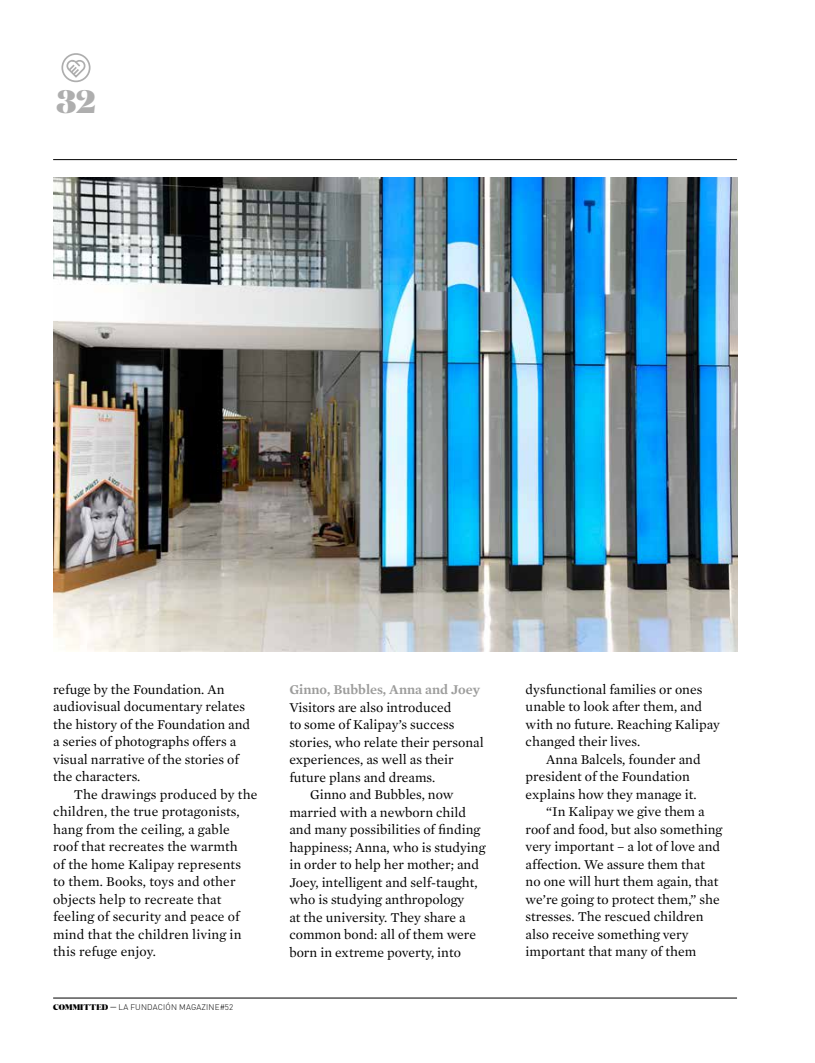
<style>
.page{position:relative;width:815px;height:1063px;background:#fff}
.page>*{position:absolute;margin:0;border:0;box-sizing:border-box;transform-origin:0 0}
.t1{font:900 32.5px "Domaine Display";color:#aeaeae}
.t2{font:13.75px/17.5px "Mercury Text G1";color:#000}
.t3{font:600 13.75px "Mercury Text G1";color:#9d9d9c}
.t4{font:300 8.12px "DIN Pro";letter-spacing:.02em;color:#000}
.t5{font:900 8.12px "Domaine Display";color:#000}
.s1{font-family:"Domaine Display";font-weight:900}
</style>
<div class="page">
<hr style="left:53px;top:159px;width:684px;height:1px;background:#000">
<svg style="left:62px;top:54px;width:28px;height:27px"></svg>
<svg style="left:66px;top:58px;width:22px;height:23px"></svg>
<div style="left:61px;top:53px;width:30px;height:29px;border:2px solid #aeaeae;border-radius:50%"></div>
<hr style="left:53px;top:998px;width:684px;height:1px;background:#000">
<img style="left:53px;top:177px;width:684px;height:475px">
<h1 class="t1" style="left:56px;top:80px;width:41px">32</h1>
<p class="t2" style="left:53px;top:681px;width:199px">refuge by the Foundation. An audiovisual documentary relates the history of the Foundation and a series of photographs offers a visual narrative of the stories of the characters.</p>
<p class="t2" style="left:53px;top:786px;width:206px;text-indent:21px">The drawings produced by the children, the true protagonists, hang from the ceiling, a gable roof that recreates the warmth<br>of the home Kalipay represents<br>to them. Books, toys and other objects help to recreate that feeling of security and peace of mind that the children living in this refuge enjoy.</p>
<p class="t5" style="left:53px;top:1001px;width:8px">COMMITTE</p>
<p class="t4" style="left:102px;top:1001px;width:133px"><span class="s1">D —</span> LA FUNDACIÓN MAGAZINE#52</p>
<p class="t3" style="left:289px;top:682px;width:192px">Ginno, Bubbles, Anna and Joey</p>
<p class="t2" style="left:289px;top:699px;width:164px">Visitors are also introduced</p>
<p class="t2" style="left:289px;top:716px;width:167px">to some of Kalipay’s success</p>
<p class="t2" style="left:289px;top:734px;width:196px">stories, who relate their personal</p>
<p class="t2" style="left:289px;top:751px;width:166px">experiences, as well as their</p>
<p class="t2" style="left:289px;top:769px;width:147px">future plans and dreams.</p>
<p class="t2" style="left:310px;top:786px;width:145px">Ginno and Bubbles, now</p>
<p class="t2" style="left:289px;top:804px;width:178px">married with a newborn child</p>
<p class="t2" style="left:289px;top:821px;width:192px">and many possibilities of finding</p>
<p class="t2" style="left:289px;top:839px;width:198px">happiness; Anna, who is studying</p>
<p class="t2" style="left:289px;top:856px;width:191px">in order to help her mother; and</p>
<p class="t2" style="left:289px;top:874px;width:190px">Joey, intelligent and self-taught,</p>
<p class="t2" style="left:289px;top:891px;width:177px">who is studying anthropology</p>
<p class="t2" style="left:289px;top:909px;width:178px">at the university. They share a</p>
<p class="t2" style="left:289px;top:926px;width:188px">common bond: all of them were</p>
<p class="t2" style="left:289px;top:944px;width:173px">born in extreme poverty, into</p>
<p class="t2" style="left:526px;top:681px;width:196px">dysfunctional families or ones unable to look after them, and with no future. Reaching Kalipay changed their lives.</p>
<p class="t2" style="left:546px;top:751px;width:156px">Anna Balcels, founder and</p>
<p class="t2" style="left:526px;top:768px;width:166px">president of the Foundation</p>
<p class="t2" style="left:526px;top:786px;width:173px">explains how they manage it.</p>
<p class="t2" style="left:546px;top:803px;width:160px">“In Kalipay we give them a</p>
<p class="t2" style="left:526px;top:821px;width:198px">roof and food, but also something</p>
<p class="t2" style="left:526px;top:838px;width:196px">very important – a lot of love and</p>
<p class="t2" style="left:526px;top:856px;width:181px">affection. We assure them that</p>
<p class="t2" style="left:526px;top:873px;width:194px">no one will hurt them again, that</p>
<p class="t2" style="left:526px;top:891px;width:196px">we’re going to protect them,” she</p>
<p class="t2" style="left:526px;top:908px;width:180px">stresses. The rescued children</p>
<p class="t2" style="left:526px;top:926px;width:165px">also receive something very</p>
<p class="t2" style="left:526px;top:943px;width:172px">important that many of them</p>
</div>
